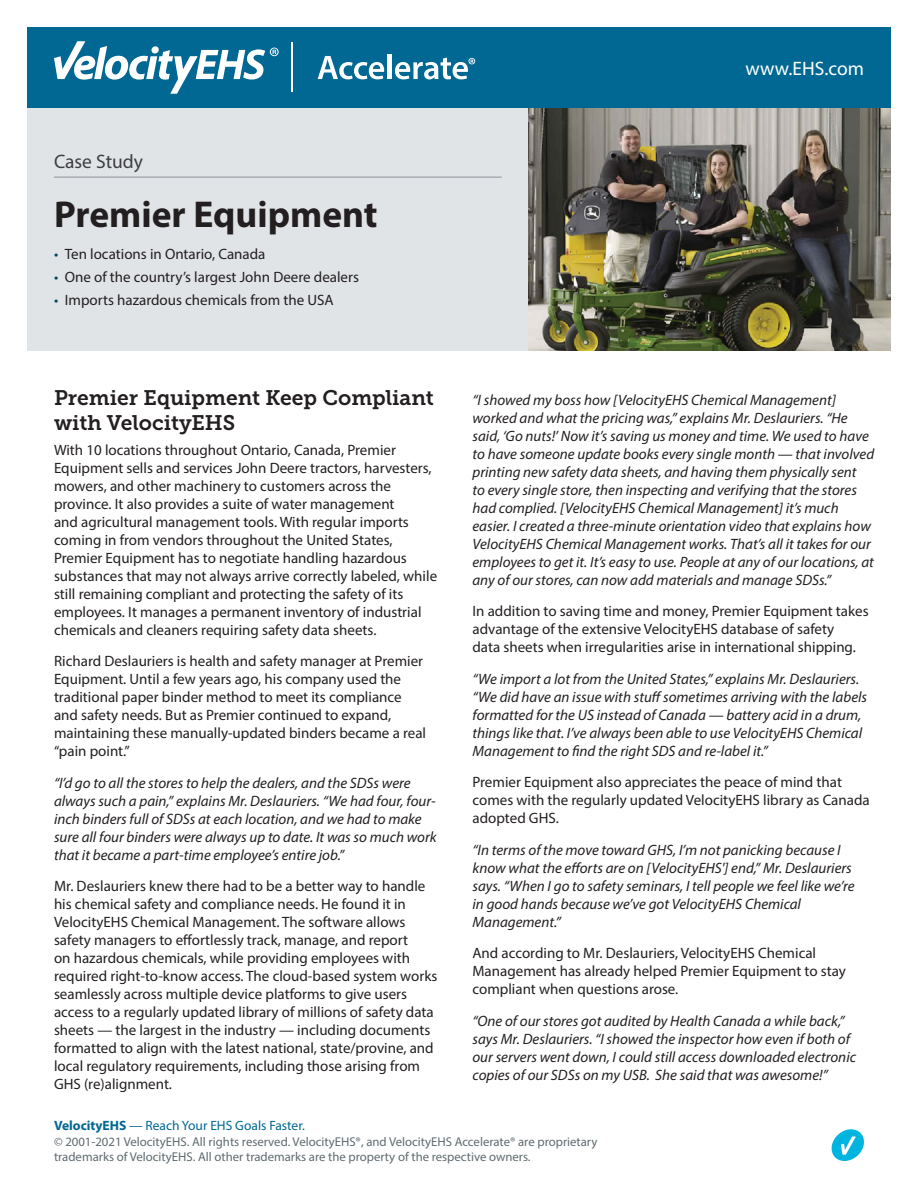
<style>
.page{position:relative;width:918px;height:1188px;background:#fff}
.page>*{position:absolute;margin:0;border:0;box-sizing:border-box;transform-origin:0 0}
.t1{font:700 37.5px "Myriad Pro";color:#231f20}
.t2{font:21px/25.2px "Museo Slab 700";color:#231f20}
.t3{font:19.5px "Myriad Pro";color:#fff}
.t4{font:19.5px "Myriad Pro";color:#3e3e3f}
.t5{font:15px/18px "Myriad Pro";color:#231f20}
.t6{font:italic 15px/18px "Myriad Pro";color:#231f20}
.t7{font:13.5px "Myriad Pro";color:#006893}
.t8{font:12.75px/15px "Myriad Pro";color:#606b70}
.s1{color:#004565}
.s2{font-weight:700}
</style>
<div class="page">
<div style="left:27px;top:27px;width:864px;height:81px;background:#006893"></div>
<svg style="left:832px;top:1129px;width:32px;height:32px"></svg>
<svg style="left:54px;top:41px;width:225px;height:53px"></svg>
<hr style="left:291px;top:43px;width:1px;height:49px;background:#fff">
<svg style="left:318px;top:56px;width:66px;height:23px"></svg>
<div style="left:387px;top:55px;width:5px;height:24px;background:#fff"></div>
<svg style="left:395px;top:58px;width:80px;height:21px"></svg>
<div style="left:27px;top:108px;width:571px;height:243px;background:#e1e4e7"></div>
<img style="left:529px;top:108px;width:362px;height:243px">
<hr style="left:54px;top:177px;width:448px;height:1px;background:#959ca1">
<h3 class="t4" style="left:54px;top:150px;width:91px">Case Study</h3>
<h1 class="t1" style="left:54px;top:190px;width:325px">Premier Equipment</h1>
<p class="t5" style="left:54px;top:244px;width:213px"><span class="s1">•</span> Ten locations in Ontario, Canada</p>
<p class="t5" style="left:54px;top:268px;width:307px"><span class="s1">•</span> One of the country’s largest John Deere dealers</p>
<p class="t5" style="left:54px;top:291px;width:281px"><span class="s1">•</span> Imports hazardous chemicals from the USA</p>
<h2 class="t2" style="left:54px;top:385px;width:381px">Premier Equipment Keep Compliant with VelocityEHS</h2>
<p class="t5" style="left:54px;top:441px;width:385px">With 10 locations throughout Ontario, Canada, Premier Equipment sells and services John Deere tractors, harvesters, mowers, and other machinery to customers across the province. It also provides a suite of water management<br>and agricultural management tools. With regular imports coming in from vendors throughout the United States, Premier Equipment has to negotiate handling hazardous substances that may not always arrive correctly labeled, while still remaining compliant and protecting the safety of its employees. It manages a permanent inventory of industrial chemicals and cleaners requiring safety data sheets.</p>
<p class="t5" style="left:54px;top:652px;width:374px">Richard Deslauriers is health and safety manager at Premier Equipment. Until a few years ago, his company used the traditional paper binder method to meet its compliance and safety needs. But as Premier continued to expand, maintaining these manually-updated binders became a real “pain point.”</p>
<p class="t6" style="left:54px;top:774px;width:384px">“I’d go to all the stores to help the dealers, and the SDSs were always such a pain,” explains Mr. Deslauriers. “We had four, four&shy;inch binders full of SDSs at each location, and we had to make sure all four binders were always up to date. It was so much work that it became a part-time employee’s entire job.”</p>
<p class="t5" style="left:54px;top:877px;width:385px">Mr. Deslauriers knew there had to be a better way to handle his chemical safety and compliance needs. He found it in VelocityEHS Chemical Management. The software allows safety managers to effortlessly track, manage, and report<br>on hazardous chemicals, while providing employees with required right-to-know access. The cloud-based system works seamlessly across multiple device platforms to give users access to a regularly updated library of millions of safety data sheets — the largest in the industry — including documents formatted to align with the latest national, state/provine, and local regulatory requirements, including those arising from GHS (re)alignment.</p>
<h3 class="t3" style="left:746px;top:57px;width:120px">www.EHS.com</h3>
<p class="t6" style="left:472px;top:391px;width:403px">“I showed my boss how [VelocityEHS Chemical Management] worked and what the pricing was,” explains Mr. Deslauriers. “He said, ‘Go nuts!’ Now it’s saving us money and time. We used to have to have someone update books every single month — that involved printing new safety data sheets, and having them physically sent<br>to every single store, then inspecting and verifying that the stores had complied. [VelocityEHS Chemical Management] it’s much easier. I created a three-minute orientation video that explains how VelocityEHS Chemical Management works. That’s all it takes for our employees to get it. It’s easy to use. People at any of our locations, at any of our stores, can now add materials and manage SDSs.”</p>
<p class="t5" style="left:472px;top:602px;width:398px">In addition to saving time and money, Premier Equipment takes advantage of the extensive VelocityEHS database of safety<br>data sheets when irregularities arise in international shipping.</p>
<p class="t6" style="left:472px;top:670px;width:396px">“We import a lot from the United States,” explains Mr. Deslauriers. “We did have an issue with stuff sometimes arriving with the labels formatted for the US instead of Canada — battery acid in a drum, things like that. I’ve always been able to use VelocityEHS Chemical Management to find the right SDS and re-label it.”</p>
<p class="t5" style="left:472px;top:773px;width:399px">Premier Equipment also appreciates the peace of mind that comes with the regularly updated VelocityEHS library as Canada adopted GHS.</p>
<p class="t6" style="left:472px;top:841px;width:384px">“In terms of the move toward GHS, I’m not panicking because I know what the efforts are on [VelocityEHS'] end,” Mr. Deslauriers says. “When I go to safety seminars, I tell people we feel like we’re in good hands because we’ve got VelocityEHS Chemical Management.”</p>
<p class="t5" style="left:472px;top:944px;width:375px">And according to Mr. Deslauriers, VelocityEHS Chemical<br>Management has already helped Premier Equipment to stay compliant when questions arose.</p>
<p class="t6" style="left:472px;top:1012px;width:385px">“One of our stores got audited by Health Canada a while back,” says Mr. Deslauriers. “I showed the inspector how even if both of our servers went down, I could still access downloaded electronic copies of our SDSs on my USB. She said that was awesome!”</p>
<p class="t7" style="left:54px;top:1117px;width:252px"><span class="s2">VelocityEHS</span> — Reach Your EHS Goals Faster.</p>
<p class="t8" style="left:54px;top:1134px;width:545px">© 2001-2021 VelocityEHS. All rights reserved. VelocityEHS®, and VelocityEHS Accelerate® are proprietary trademarks of VelocityEHS. All other trademarks are the property of the respective owners.</p>
</div>
